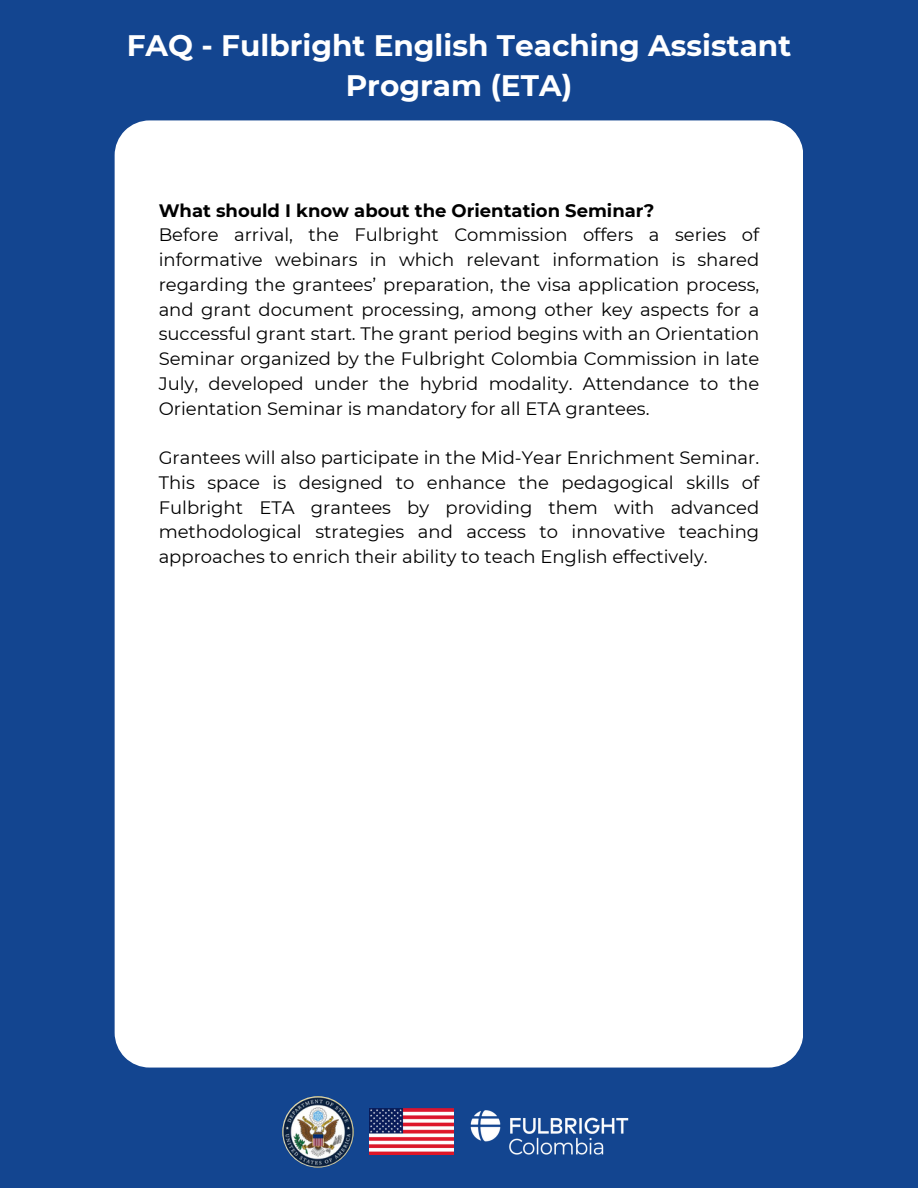
<style>
.page{position:relative;width:918px;height:1188px;background:#134590}
.page>*{position:absolute;margin:0;border:0;box-sizing:border-box;transform-origin:0 0}
.t1{font:700 29.55px/40.5px "Montserrat";color:#fff;text-align:center}
.t2{font:18px/24.8px "Montserrat";color:#000;text-align:justify}
.t3{font:700 18px "Montserrat";color:#000}
</style>
<div class="page">
<img style="left:282px;top:1096px;width:72px;height:72px;border-radius:50%">
<img style="left:370px;top:1109px;width:83px;height:46px">
<img style="left:470px;top:1110px;width:159px;height:45px">
<div style="left:115px;top:120px;width:688px;height:947px;background:#fff"></div>
<p class="t1" style="left:127px;top:25px;width:666px">FAQ - Fulbright English Teaching Assistant<br>Program (ETA)</p>
<p class="t3" style="left:159px;top:199px;width:497px">What should I know about the Orientation Seminar?</p>
<p class="t2" style="left:159px;top:223px;width:602px">Before arrival, the Fulbright Commission offers a series of informative webinars in which relevant information is shared regarding the grantees’ preparation, the visa application process, and grant document processing, among other key aspects for a successful grant start. The grant period begins with an Orientation Seminar organized by the Fulbright Colombia Commission in late July, developed under the hybrid modality. Attendance to the Orientation Seminar is mandatory for all ETA grantees.</p>
<p class="t2" style="left:159px;top:445px;width:602px">Grantees will also participate in the Mid-Year Enrichment Seminar.<br>This space is designed to enhance the pedagogical skills of Fulbright ETA grantees by providing them with advanced methodological strategies and access to innovative teaching approaches to enrich their ability to teach English effectively.</p>
</div>
